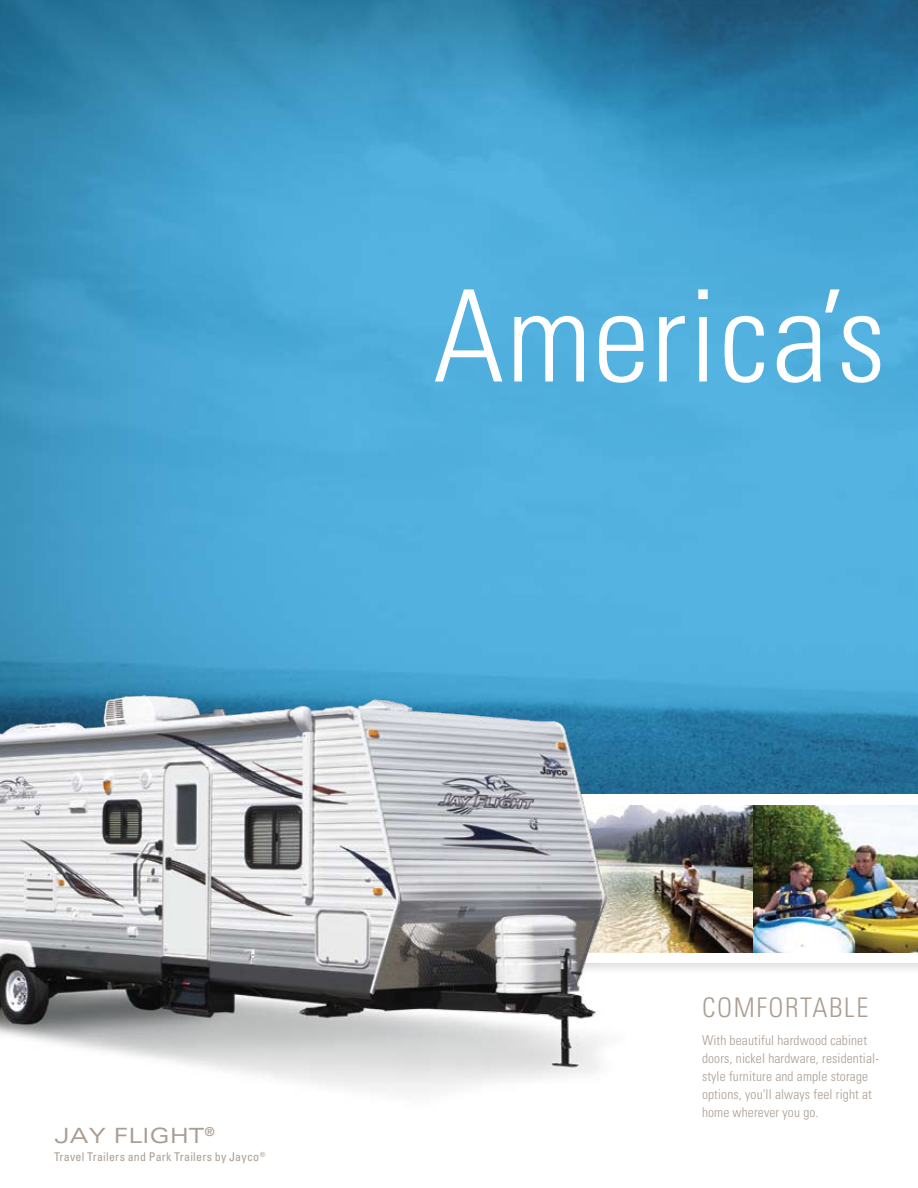
<style>
.page{position:relative;width:918px;height:1188px;background:#fff}
.page>*{position:absolute;margin:0;border:0;box-sizing:border-box;transform-origin:0 0}
.t1{font:300 condensed 127.5px "Univers";letter-spacing:.02em;color:#fff}
.t2{font:300 condensed 27px "Univers";letter-spacing:.06em;color:#aa9e93}
.t3{font:expanded 21px "Univers";letter-spacing:.015em;color:#aa9e93}
.t4{font:300 condensed 13.5px/18px "Univers";letter-spacing:.01em;color:#aa9e93}
.t5{font:condensed 12px "Univers";letter-spacing:.02em;color:#aa9e93}
</style>
<div class="page">
<img style="left:0;top:0;width:918px;height:790px">
<div style="left:527px;top:790px;width:391px;height:185px;background:#231f20;opacity:.15"></div>
<div style="left:531px;top:795px;width:387px;height:168px;background:#fff"></div>
<img style="left:626px;top:805px;width:127px;height:148px">
<img style="left:753px;top:805px;width:165px;height:148px">
<img style="left:0;top:639px;width:626px;height:453px">
<h1 class="t1" style="left:433px;top:260px;width:454px">America’s</h1>
<h3 class="t3" style="left:54px;top:1123px;width:162px">Jay Flight<sup>®</sup></h3>
<p class="t5" style="left:54px;top:1149px;width:213px">Travel Trailers and Park Trailers by Jayco<sup>®</sup></p>
<h2 class="t2" style="left:702px;top:992px;width:168px">Comfortable</h2>
<p class="t4" style="left:702px;top:1031px;width:179px">With beautiful hardwood cabinet doors, nickel hardware, residential&shy;style furniture and ample storage options, you'll always feel right at home wherever you go.</p>
</div>
